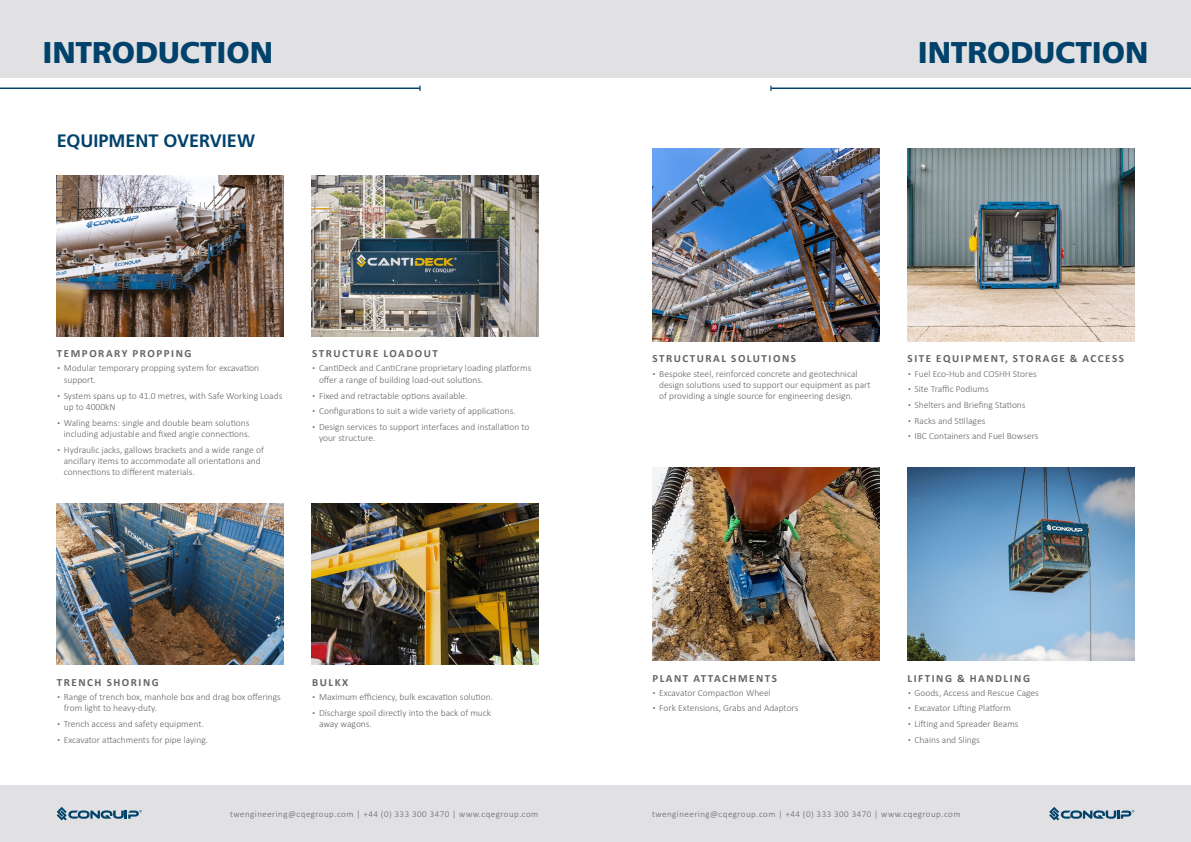
<style>
.page{position:relative;width:1191px;height:842px;background:#fff}
.page>*{position:absolute;margin:0;border:0;box-sizing:border-box;transform-origin:0 0}
.t1{font:900 30px "Frutiger LT Std";letter-spacing:-.005em;color:#00426b}
.t2{font:700 18px "Frutiger LT Std";color:#00426b}
.t3{font:700 11px "Calibri";letter-spacing:.14em;color:#636469}
.t4{font:300 9.5px/11.4px "Calibri";color:#636469}
.t5{font:300 9px "Calibri";letter-spacing:.05em;color:#636469}
</style>
<div class="page">
<div style="left:0;top:785px;width:1191px;height:57px;background:#e1e1e3"></div>
<svg style="left:1049px;top:807px;width:85px;height:13px"></svg>
<svg style="left:57px;top:807px;width:85px;height:13px"></svg>
<div style="left:0;top:0;width:1191px;height:78px;background:#e1e1e3"></div>
<hr style="left:0;top:88px;width:420px;height:1px;background:#00426b">
<hr style="left:771px;top:88px;width:420px;height:1px;background:#00426b">
<img style="left:57px;top:175px;width:226px;height:161px">
<img style="left:652px;top:148px;width:227px;height:193px">
<img style="left:312px;top:504px;width:227px;height:161px">
<img style="left:57px;top:504px;width:226px;height:161px">
<img style="left:312px;top:175px;width:227px;height:161px">
<img style="left:907px;top:148px;width:227px;height:193px">
<img style="left:652px;top:468px;width:227px;height:192px">
<img style="left:907px;top:468px;width:227px;height:192px">
<h1 class="t1" style="left:43px;top:35px;width:232px">INTRODUCTION</h1>
<h1 class="t1" style="left:918px;top:35px;width:232px">INTRODUCTION</h1>
<h2 class="t2" style="left:57px;top:130px;width:200px">EQUIPMENT OVERVIEW</h2>
<p class="t3" style="left:57px;top:346px;width:136px">TEMPORARY PROPPING</p>
<p class="t4" style="left:64px;top:362px;width:197px;text-indent:-7px">▪ Modular temporary propping system for excavation support.</p>
<p class="t4" style="left:64px;top:390px;width:220px;text-indent:-7px">▪ System spans up to 41.0 metres, with Safe Working Loads up to 4000kN</p>
<p class="t4" style="left:57px;top:417px;width:195px;text-align:right">▪ Waling beams: single and double beam solutions including adjustable and fixed angle connections.</p>
<p class="t4" style="left:64px;top:444px;width:202px;text-indent:-7px">▪ Hydraulic jacks, gallows brackets and a wide range of ancillary items to accommodate all orientations and connections to different materials.</p>
<p class="t3" style="left:312px;top:346px;width:127px">STRUCTURE LOADOUT</p>
<p class="t4" style="left:319px;top:362px;width:214px;text-indent:-7px">▪ CantiDeck and CantiCrane proprietary loading platforms offer a range of building load-out solutions.</p>
<p class="t4" style="left:312px;top:390px;width:157px">▪ Fixed and retractable options available.</p>
<p class="t4" style="left:312px;top:405px;width:205px">▪ Configurations to suit a wide variety of applications.</p>
<p class="t4" style="left:319px;top:421px;width:212px;text-indent:-7px">▪ Design services to support interfaces and installation to your structure.</p>
<p class="t3" style="left:57px;top:674px;width:103px">TRENCH SHORING</p>
<p class="t4" style="left:64px;top:691px;width:219px;text-indent:-7px">▪ Range of trench box, manhole box and drag box offerings from light to heavy-duty.</p>
<p class="t4" style="left:57px;top:718px;width:149px">▪ Trench access and safety equipment.</p>
<p class="t4" style="left:57px;top:734px;width:153px">▪ Excavator attachments for pipe laying.</p>
<p class="t3" style="left:312px;top:674px;width:38px">BULKX</p>
<p class="t4" style="left:312px;top:691px;width:183px">▪ Maximum efficiency, bulk excavation solution.</p>
<p class="t4" style="left:319px;top:707px;width:174px;text-indent:-7px">▪ Discharge spoil directly into the back of muck away wagons.</p>
<p class="t3" style="left:652px;top:351px;width:145px">STRUCTURAL SOLUTIONS</p>
<p class="t4" style="left:659px;top:368px;width:213px;text-indent:-7px">▪ Bespoke steel, reinforced concrete and geotechnical design solutions used to support our equipment as part of providing a single source for engineering design.</p>
<p class="t3" style="left:907px;top:351px;width:218px">SITE EQUIPMENT, STORAGE &amp; ACCESS</p>
<p class="t4" style="left:907px;top:368px;width:131px">▪ Fuel Eco-Hub and COSHH Stores</p>
<p class="t4" style="left:907px;top:383px;width:83px">▪ Site Traffic Podiums</p>
<p class="t4" style="left:907px;top:399px;width:120px">▪ Shelters and Briefing Stations</p>
<p class="t4" style="left:907px;top:415px;width:79px">▪ Racks and Stillages</p>
<p class="t4" style="left:907px;top:430px;width:133px">▪ IBC Containers and Fuel Bowsers</p>
<p class="t3" style="left:652px;top:670px;width:126px">PLANT ATTACHMENTS</p>
<p class="t4" style="left:652px;top:687px;width:120px">▪ Excavator Compaction Wheel</p>
<p class="t4" style="left:652px;top:702px;width:148px">▪ Fork Extensions, Grabs and Adaptors</p>
<p class="t3" style="left:907px;top:670px;width:124px">LIFTING &amp; HANDLING</p>
<p class="t4" style="left:907px;top:687px;width:133px">▪ Goods, Access and Rescue Cages</p>
<p class="t4" style="left:907px;top:702px;width:105px">▪ Excavator Lifting Platform</p>
<p class="t4" style="left:907px;top:718px;width:113px">▪ Lifting and Spreader Beams</p>
<p class="t4" style="left:907px;top:734px;width:74px">▪ Chains and Slings</p>
<p class="t5" style="left:230px;top:808px;width:310px">twengineering@cqegroup.com | +44 (0) 333 300 3470 | www.cqegroup.com</p>
<p class="t5" style="left:652px;top:808px;width:310px">twengineering@cqegroup.com | +44 (0) 333 300 3470 | www.cqegroup.com</p>
</div>
